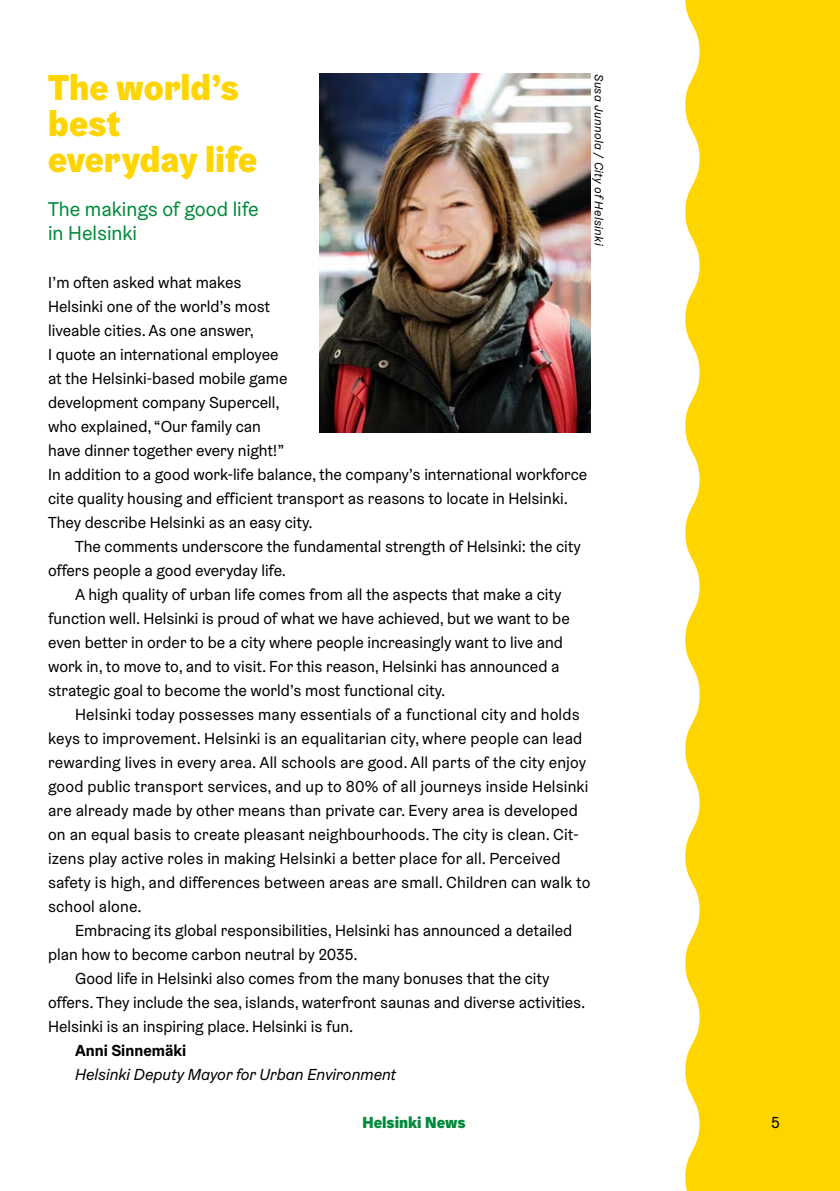
<style>
.page{position:relative;width:840px;height:1191px;background:#fff}
.page>*{position:absolute;margin:0;border:0;box-sizing:border-box;transform-origin:0 0}
.t1{font:900 36px/36px "Helsinki Grotesk";color:#ffd500}
.t2{font:20px/24px "Helsinki Grotesk";color:#008b3a}
.t3{font:16px/24px "Helsinki Grotesk";color:#000}
.t4{font:italic 16px "Helsinki Grotesk";color:#000}
.t5{font:700 16px "Helsinki Grotesk";color:#000}
.t6{font:900 16px "Helsinki Grotesk";color:#008b3a}
.t7{font:italic 12px "Helsinki Grotesk";letter-spacing:.035em;color:#000}
</style>
<div class="page">
<img style="left:319px;top:74px;width:271px;height:358px">
<div style="left:685px;top:0;width:154px;height:1191px;background:#ffd500"></div>
<p class="t7" style="left:606px;top:74px;width:174px;rotate:90deg">Susa Junnola / City of Helsinki</p>
<h1 class="t1" style="left:48px;top:69px;width:210px">The world’s best everyday life</h1>
<p class="t2" style="left:48px;top:197px;width:212px">The makings of good life in Helsinki</p>
<p class="t3" style="left:48px;top:270px;width:540px">I’m often asked what makes<br>Helsinki one of the world’s most<br>liveable cities. As one answer,<br>I quote an international employee<br>at the Helsinki-based mobile game<br>development company Supercell,<br>who explained, “Our family can<br>have dinner together every night!”<br>In addition to a good work-life balance, the company’s international workforce cite quality housing and efficient transport as reasons to locate in Helsinki.<br>They describe Helsinki as an easy city.</p>
<p class="t3" style="left:48px;top:534px;width:534px;text-indent:27px">The comments underscore the fundamental strength of Helsinki: the city offers people a good everyday life.</p>
<p class="t3" style="left:48px;top:582px;width:523px;text-indent:27px">A high quality of urban life comes from all the aspects that make a city function well. Helsinki is proud of what we have achieved, but we want to be even better in order to be a city where people increasingly want to live and work in, to move to, and to visit. For this reason, Helsinki has announced a strategic goal to become the world’s most functional city.</p>
<p class="t3" style="left:48px;top:702px;width:543px;text-indent:27px">Helsinki today possesses many essentials of a functional city and holds keys to improvement. Helsinki is an equalitarian city, where people can lead rewarding lives in every area. All schools are good. All parts of the city enjoy good public transport services, and up to 80% of all journeys inside Helsinki are already made by other means than private car. Every area is developed on an equal basis to create pleasant neighbourhoods. The city is clean. Cit&shy;izens play active roles in making Helsinki a better place for all. Perceived safety is high, and differences between areas are small. Children can walk to school alone.</p>
<p class="t3" style="left:48px;top:918px;width:525px;text-indent:27px">Embracing its global responsibilities, Helsinki has announced a detailed plan how to become carbon neutral by 2035.</p>
<p class="t3" style="left:48px;top:966px;width:538px;text-indent:27px">Good life in Helsinki also comes from the many bonuses that the city offers. They include the sea, islands, waterfront saunas and diverse activities.<br>Helsinki is an inspiring place. Helsinki is fun.</p>
<p class="t5" style="left:75px;top:1040px;width:112px">Anni Sinnemäki</p>
<p class="t4" style="left:75px;top:1065px;width:322px">Helsinki Deputy Mayor for Urban Environment</p>
<p class="t6" style="left:362px;top:1112px;width:104px">Helsinki News</p>
<p class="t3" style="left:770px;top:1110px;width:10px">5</p>
</div>
